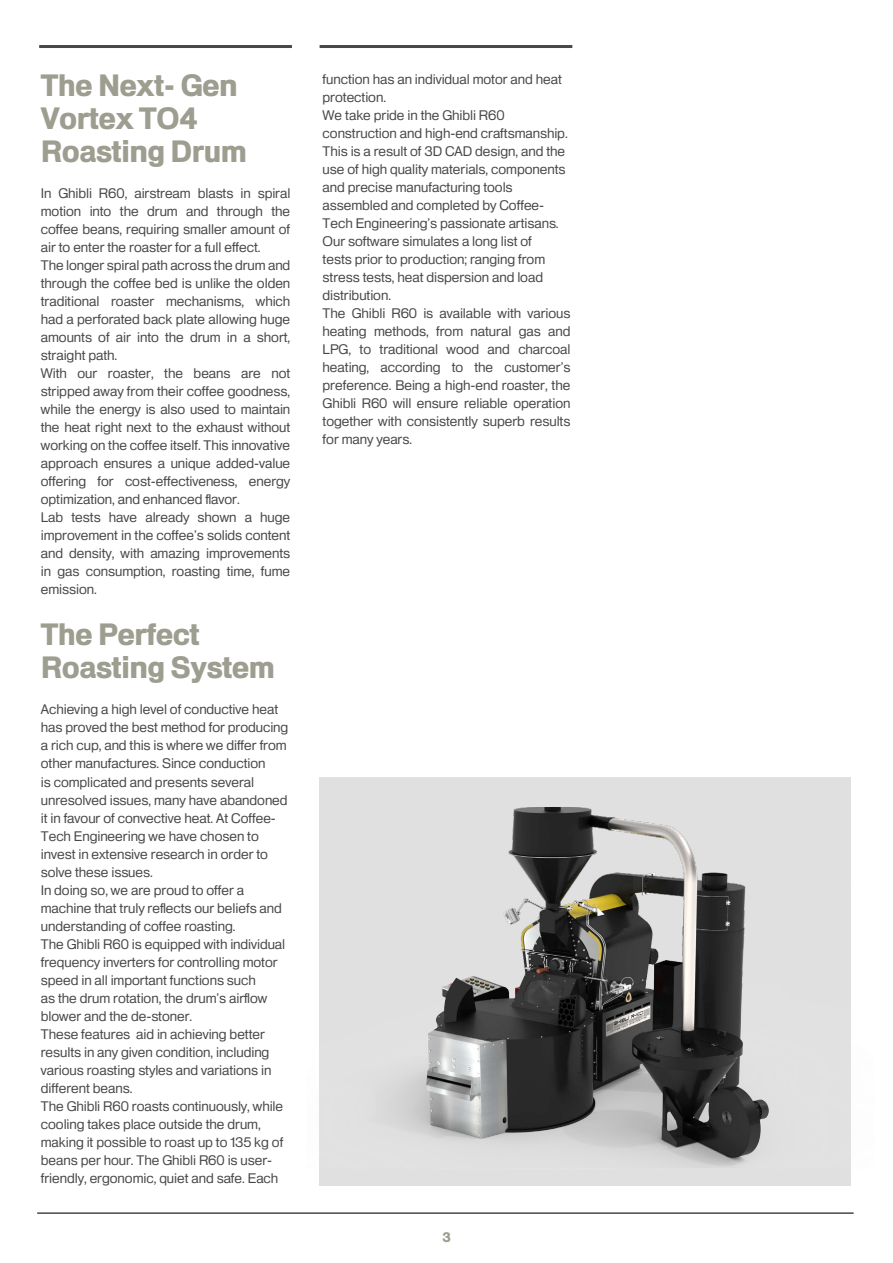
<style>
.page{position:relative;width:893px;height:1263px;background:#fff}
.page>*{position:absolute;margin:0;border:0;box-sizing:border-box;transform-origin:0 0}
.t1{font:900 30px/33px "Heldustry FT";letter-spacing:-.02em;color:#9d9d90}
.t2{font:13.5px/18px "Heldustry FT";color:#474847}
.t3{font:900 13.5px "Heldustry FT";color:#9d9d90}
</style>
<div class="page">
<div style="left:319px;top:777px;width:531px;height:408px;background:#e0e0e0"></div>
<hr style="left:39px;top:45px;width:253px;height:3px;background:#474847">
<hr style="left:37px;top:1212px;width:817px;height:2px;background:#474847">
<hr style="left:320px;top:45px;width:252px;height:3px;background:#474847">
<img style="left:396px;top:808px;width:455px;height:360px">
<h1 class="t1" style="left:41px;top:72px;width:208px">The Next- Gen<br>Vortex TO4<br>Roasting Drum</h1>
<p class="t2" style="left:41px;top:185px;width:251px">In Ghibli R60, airstream blasts in spiral motion into the drum and through the coffee beans, requiring smaller amount of air to enter the roaster for a full effect.<br>The longer spiral path across the drum and through the coffee bed is unlike the olden traditional roaster mechanisms, which had a perforated back plate allowing huge amounts of air into the drum in a short, straight path.<br>With our roaster, the beans are not stripped away from their coffee goodness, while the energy is also used to maintain the heat right next to the exhaust without working on the coffee itself. This innovative approach ensures a unique added-value offering for cost-effectiveness, energy optimization, and enhanced 昀氀avor.<br>Lab tests have already shown a huge improvement in the coffee’s solids content and density, with amazing improvements in gas consumption, roasting time, fume emission.</p>
<h1 class="t1" style="left:41px;top:621px;width:236px">The Perfect<br>Roasting System</h1>
<p class="t2" style="left:41px;top:701px;width:249px">Achieving a high level of conductive heat has proved the best method for producing a rich cup, and this is where we differ from other manufactures. Since conduction<br>is complicated and presents several unresolved issues, many have abandoned it in favour of convective heat. At Coffee-Tech Engineering we have chosen to invest in extensive research in order to solve these issues.<br>In doing so, we are proud to offer a machine that truly re昀氀ects our beliefs and understanding of coffee roasting.<br>The Ghibli R60 is equipped with individual frequency inverters for controlling motor speed in all important functions such<br>as the drum rotation, the drum’s air昀氀ow blower and the de-stoner.<br>These features aid in achieving better results in any given condition, including various roasting styles and variations in different beans.<br>The Ghibli R60 roasts continuously, while cooling takes place outside the drum, making it possible to roast up to 135 kg of beans per hour. The Ghibli R60 is user&shy;friendly, ergonomic, quiet and safe. Each</p>
<p class="t2" style="left:323px;top:71px;width:249px">function has an individual motor and heat protection.<br>We take pride in the Ghibli R60 construction and high-end craftsmanship.<br>This is a result of 3D CAD design, and the use of high quality materials, components and precise manufacturing tools assembled and completed by Coffee-Tech Engineering’s passionate artisans.<br>Our software simulates a long list of<br>tests prior to production; ranging from stress tests, heat dispersion and load distribution.<br>The Ghibli R60 is available with various heating methods, from natural gas and LPG, to traditional wood and charcoal heating, according to the customer’s preference. Being a high-end roaster, the Ghibli R60 will ensure reliable operation together with consistently superb results for many years.</p>
<p class="t3" style="left:442px;top:1232px;width:10px">3</p>
</div>
